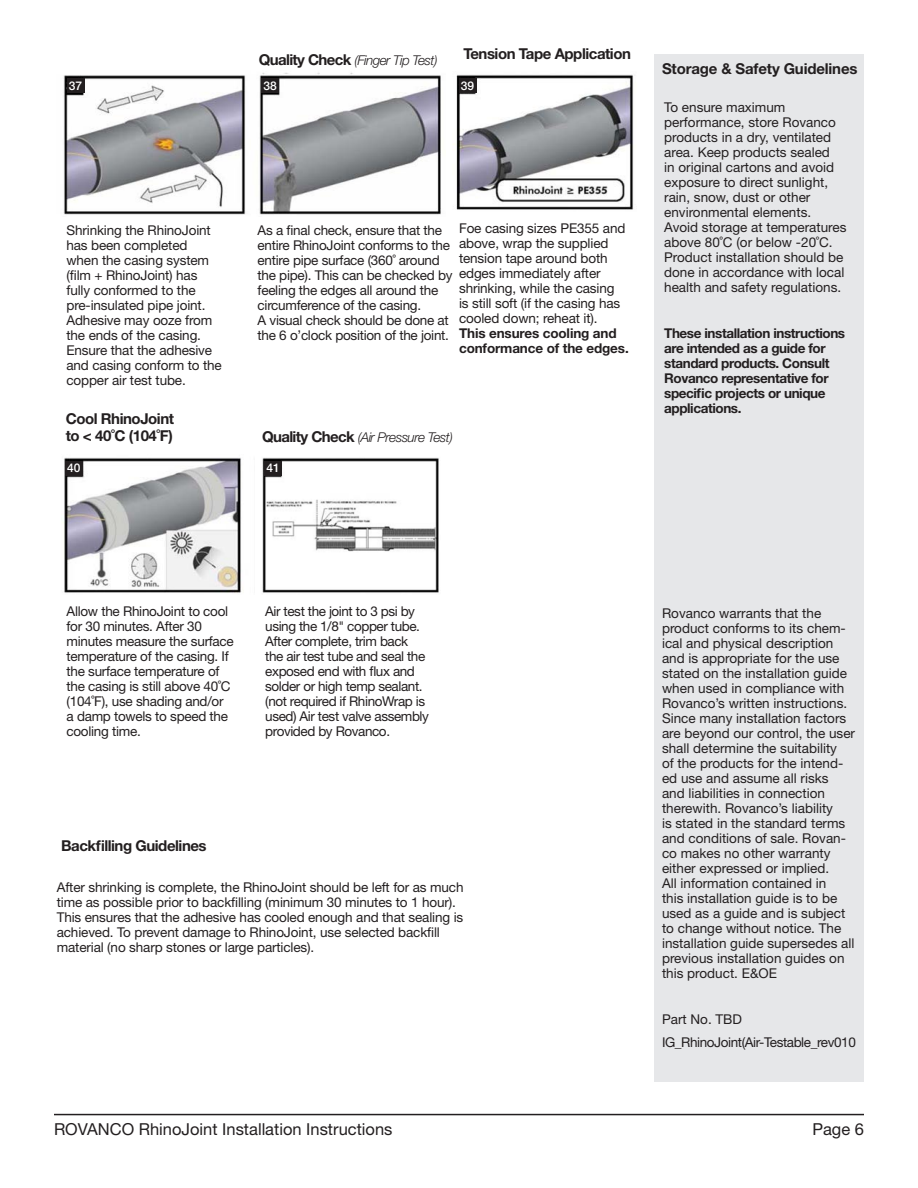
<style>
.page{position:relative;width:918px;height:1188px;background:#fff}
.page>*{position:absolute;margin:0;border:0;box-sizing:border-box;transform-origin:0 0}
.t1{font:16.5px "Helvetica Neue LT Std";color:#231f20}
.t2{font:700 15px/16.5px "Helvetica Neue LT Std";letter-spacing:-.03em;color:#231f20}
.t3{font:700 15px "Helvetica Neue LT Std";letter-spacing:-.01em;color:#231f20}
.t4{font:13.5px/15px "Helvetica Neue LT Std";letter-spacing:-.01em;color:#231f20}
.t5{font:13.5px/15px "Helvetica Neue LT Std";letter-spacing:-.03em;color:#231f20}
.t6{font:700 13.5px/15px "Helvetica Neue LT Std";letter-spacing:-.03em;color:#231f20}
.t7{font:italic 300 13.5px "Helvetica Neue LT Std";letter-spacing:-.04em;color:#231f20}
.t8{font:500 12px "Helvetica Neue LT Std";color:#fff}
.s1{font-weight:700;font-style:normal;font-size:15px}
.s2{font-weight:700}
</style>
<div class="page">
<hr style="left:54px;top:1114px;width:810px;height:1px;background:#231f20">
<div style="left:654px;top:54px;width:210px;height:1027px;background:#e6e7e9"></div>
<img style="left:456px;top:74px;width:178px;height:136px">
<img style="left:63px;top:72px;width:378px;height:143px">
<div style="left:67px;top:78px;width:17px;height:15px;background:#231f20"></div>
<div style="left:262px;top:78px;width:17px;height:15px;background:#231f20"></div>
<div style="left:459px;top:78px;width:18px;height:15px;background:#231f20"></div>
<img style="left:64px;top:457px;width:178px;height:136px">
<img style="left:262px;top:457px;width:177px;height:136px">
<div style="left:66px;top:461px;width:17px;height:15px;background:#231f20"></div>
<div style="left:265px;top:461px;width:17px;height:15px;background:#231f20"></div>
<p class="t7" style="left:259px;top:52px;width:180px"><span class="s1">Quality Check</span> (Finger Tip Test)</p>
<p class="t2" style="left:463px;top:45px;width:169px">Tension Tape Application</p>
<p class="t8" style="left:69px;top:78px;width:15px">37</p>
<p class="t8" style="left:263px;top:78px;width:15px">38</p>
<p class="t8" style="left:461px;top:78px;width:15px">39</p>
<p class="t4" style="left:459px;top:220px;width:171px">Foe casing sizes PE355 and above, wrap the supplied tension tape around both edges immediately after shrinking, while the casing<br>is still soft (if the casing has cooled down; reheat it).<br><span class="s2">This ensures cooling and conformance of the edges.</span></p>
<p class="t4" style="left:66px;top:222px;width:157px">Shrinking the RhinoJoint has been completed when the casing system (film + RhinoJoint) has fully conformed to the pre-insulated pipe joint.<br>Adhesive may ooze from the ends of the casing.<br>Ensure that the adhesive and casing conform to the copper air test tube.</p>
<p class="t4" style="left:258px;top:222px;width:196px">As a final check, ensure that the entire RhinoJoint conforms to the entire pipe surface (360˚ around the pipe). This can be checked by feeling the edges all around the circumference of the casing.<br>A visual check should be done at the 6 o’clock position of the joint.</p>
<p class="t2" style="left:66px;top:410px;width:110px">Cool RhinoJoint to &lt; 40˚C (104˚F)</p>
<p class="t7" style="left:262px;top:429px;width:192px"><span class="s1">Quality Check</span> (Air Pressure Test)</p>
<p class="t8" style="left:67px;top:461px;width:15px">40</p>
<p class="t8" style="left:266px;top:461px;width:15px">41</p>
<p class="t3" style="left:662px;top:60px;width:197px">Storage &amp; Safety Guidelines</p>
<p class="t4" style="left:664px;top:100px;width:184px">To ensure maximum performance, store Rovanco products in a dry, ventilated area. Keep products sealed<br>in original cartons and avoid exposure to direct sunlight, rain, snow, dust or other environmental elements.<br>Avoid storage at temperatures above 80˚C (or below -20˚C.<br>Product installation should be done in accordance with local health and safety regulations.</p>
<p class="t6" style="left:664px;top:326px;width:183px">These installation instructions are intended as a guide for standard products. Consult<br>Rovanco representative for specific projects or unique applications.</p>
<p class="t4" style="left:67px;top:604px;width:169px">Allow the RhinoJoint to cool for 30 minutes. After 30 minutes measure the surface temperature of the casing. If the surface temperature of the casing is still above 40˚C (104˚F), use shading and/or a damp towels to speed the cooling time.</p>
<p class="t5" style="left:265px;top:604px;width:165px">Air test the joint to 3 psi by using the 1/8" copper tube.<br>After complete, trim back the air test tube and seal the exposed end with flux and solder or high temp sealant. (not required if RhinoWrap is used) Air test valve assembly provided by Rovanco.</p>
<p class="t2" style="left:61px;top:837px;width:147px">Backfilling Guidelines</p>
<p class="t4" style="left:57px;top:880px;width:408px">After shrinking is complete, the RhinoJoint should be left for as much time as possible prior to backfilling (minimum 30 minutes to 1 hour).<br>This ensures that the adhesive has cooled enough and that sealing is achieved. To prevent damage to RhinoJoint, use selected backfill material (no sharp stones or large particles).</p>
<p class="t4" style="left:662px;top:605px;width:195px">Rovanco warrants that the product conforms to its chem&shy;ical and physical description and is appropriate for the use stated on the installation guide when used in compliance with<br>Rovanco’s written instructions.<br>Since many installation factors are beyond our control, the user shall determine the suitability<br>of the products for the intend&shy;ed use and assume all risks<br>and liabilities in connection therewith. Rovanco’s liability<br>is stated in the standard terms and conditions of sale. Rovan&shy;co makes no other warranty either expressed or implied.<br>All information contained in<br>this installation guide is to be used as a guide and is subject to change without notice. The installation guide supersedes all previous installation guides on this product. E&amp;OE</p>
<p class="t4" style="left:662px;top:1011px;width:82px">Part No. TBD</p>
<p class="t5" style="left:662px;top:1034px;width:195px">IG_RhinoJoint(Air-Testable_rev010</p>
<p class="t1" style="left:54px;top:1119px;width:340px">ROVANCO RhinoJoint Installation Instructions</p>
<p class="t1" style="left:812px;top:1119px;width:53px">Page 6</p>
</div>
